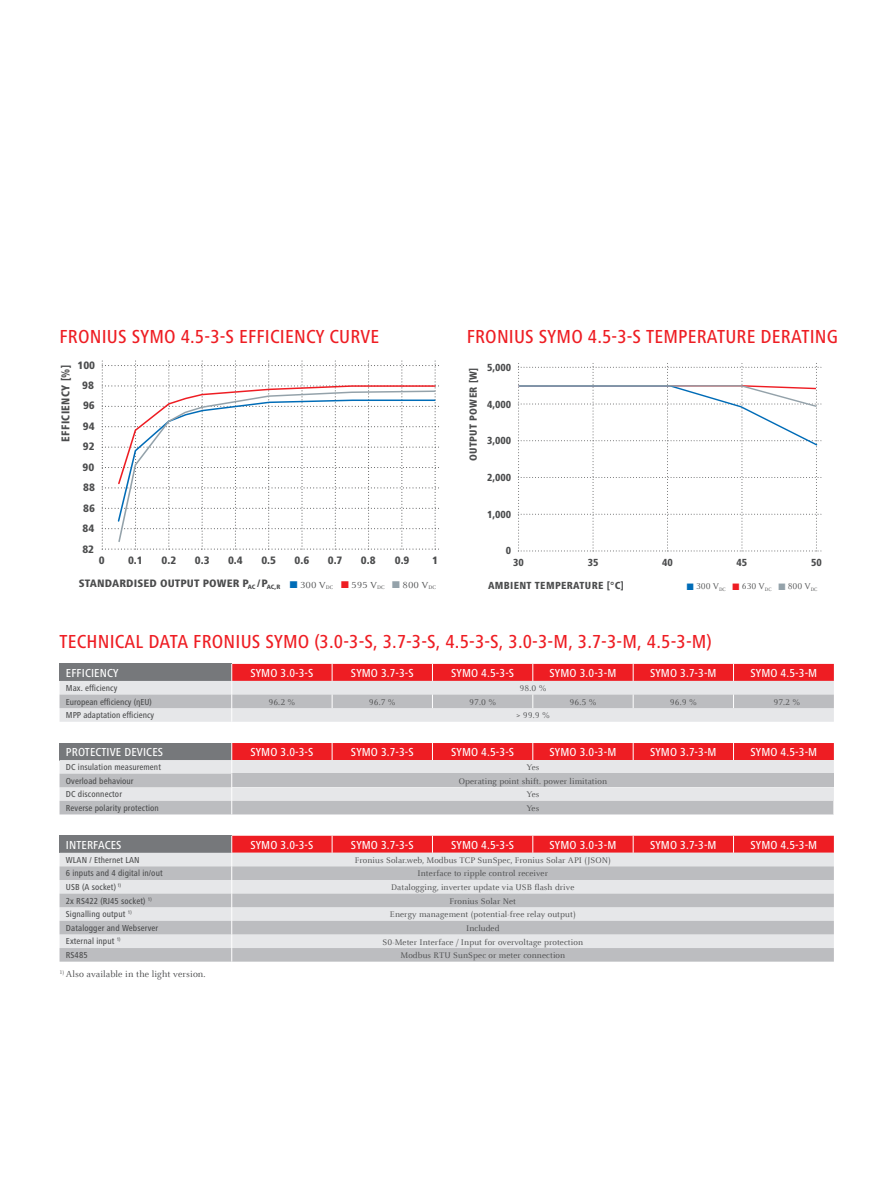
<style>
.page{position:relative;width:893px;height:1191px;background:#fff}
.page>*{position:absolute;margin:0;border:0;box-sizing:border-box;transform-origin:0 0}
.t1{font:500 condensed 19.5px "Frutiger Next LTW1 G";letter-spacing:.01em;color:#ee1d23}
.t2{font:500 condensed 12px "Frutiger Next LTW1 G";letter-spacing:.01em;color:#fff}
.t3{font:800 condensed 11.7px "Frutiger Next LTW1 G";letter-spacing:.03em;color:#4b4c4d;scale:.95 1}
.t4{font:800 condensed 11.1px "Frutiger Next LTW1 G";letter-spacing:.01em;color:#4b4c4d;scale:1.05 1}
.t5{font:800 condensed 10.65px "Frutiger Next LTW1 G";letter-spacing:.03em;color:#4b4c4d}
.t6{font:9.75px "Celeste Offc Pro";letter-spacing:.01em;color:#4b4c4d}
.t7{font:9.6px "Celeste Offc Pro";color:#4b4c4d;scale:1.05 1}
.t8{font:9.3px "Celeste Offc Pro";color:#4b4c4d}
.t9{font:9px "Celeste Offc Pro";letter-spacing:.01em;color:#4b4c4d}
.t10{font:500 condensed 9px "Frutiger Next LTW1 G";letter-spacing:.01em;color:#4b4c4d}
.s1{color:#006cb7}
.s2{color:#ee1d23}
.s3{color:#94a2aa}
</style>
<div class="page">
<svg style="left:102px;top:361px;width:337px;height:189px"></svg>
<svg style="left:117px;top:390px;width:319px;height:153px"></svg>
<svg style="left:517px;top:363px;width:305px;height:189px"></svg>
<svg style="left:60px;top:664px;width:774px;height:57px;background:#d6a7ab"></svg>
<svg style="left:60px;top:743px;width:774px;height:71px;background:#d1acaf"></svg>
<div style="left:60px;top:835px;width:172px;height:17px;background:#76787b"></div>
<svg style="left:60px;top:852px;width:171px;height:14px;background:#dfe0e2"></svg>
<svg style="left:60px;top:866px;width:171px;height:95px;background:#cecfd1"></svg>
<svg style="left:231px;top:835px;width:603px;height:126px;background:#d5bbbe"></svg>
<h1 class="t1" style="left:60px;top:325px;width:11px">fronius</h1>
<h1 class="t1" style="left:132px;top:325px;width:249px">SYMO 4.5-3-S EFFICIENCY CURVE</h1>
<h1 class="t1" style="left:467px;top:325px;width:11px">fronius</h1>
<h1 class="t1" style="left:539px;top:325px;width:300px">SYMO 4.5-3-S TEMPERATURE DERATING</h1>
<p class="t4" style="left:78px;top:358px;width:18px">100</p>
<p class="t3" style="left:59px;top:441px;width:82px;rotate:-90deg">EFFICIENCY [%]</p>
<p class="t4" style="left:82px;top:379px;width:13px">98</p>
<p class="t4" style="left:83px;top:399px;width:13px">96</p>
<p class="t4" style="left:83px;top:420px;width:13px">94</p>
<p class="t4" style="left:83px;top:440px;width:13px">92</p>
<p class="t4" style="left:83px;top:461px;width:13px">90</p>
<p class="t4" style="left:83px;top:481px;width:13px">88</p>
<p class="t4" style="left:83px;top:501px;width:13px">86</p>
<p class="t4" style="left:83px;top:522px;width:13px">84</p>
<p class="t4" style="left:82px;top:542px;width:13px">82</p>
<p class="t4" style="left:99px;top:554px;width:7px">0</p>
<p class="t4" style="left:128px;top:554px;width:16px">0.1</p>
<p class="t4" style="left:162px;top:554px;width:16px">0.2</p>
<p class="t4" style="left:195px;top:554px;width:16px">0.3</p>
<p class="t4" style="left:228px;top:554px;width:16px">0.4</p>
<p class="t4" style="left:261px;top:554px;width:16px">0.5</p>
<p class="t4" style="left:295px;top:554px;width:16px">0.6</p>
<p class="t4" style="left:328px;top:554px;width:16px">0.7</p>
<p class="t4" style="left:361px;top:554px;width:16px">0.8</p>
<p class="t4" style="left:395px;top:554px;width:16px">0.9</p>
<p class="t4" style="left:432px;top:554px;width:7px">1</p>
<p class="t7" style="left:290px;top:578px;width:141px"><span class="s1">■</span> 300 V<sub>DC</sub> <span class="s2">■</span> 595 V<sub>DC</sub> <span class="s3">■</span> 800 V<sub>DC</sub></p>
<p class="t4" style="left:79px;top:577px;width:193px">STANDARDISED OUTPUT POWER P<sub>AC</sub> /P<sub>AC,R</sub></p>
<p class="t5" style="left:467px;top:461px;width:95px;rotate:-90deg">OUTPUT POWER [W]</p>
<p class="t5" style="left:487px;top:361px;width:26px">5,000</p>
<p class="t5" style="left:487px;top:398px;width:26px">4,000</p>
<p class="t5" style="left:487px;top:435px;width:26px">3,000</p>
<p class="t5" style="left:487px;top:471px;width:26px">2,000</p>
<p class="t5" style="left:487px;top:508px;width:26px">1,000</p>
<p class="t5" style="left:506px;top:545px;width:7px">0</p>
<p class="t5" style="left:513px;top:556px;width:12px">30</p>
<p class="t5" style="left:588px;top:556px;width:12px">35</p>
<p class="t5" style="left:662px;top:556px;width:12px">40</p>
<p class="t5" style="left:737px;top:556px;width:12px">45</p>
<p class="t5" style="left:811px;top:556px;width:12px">50</p>
<p class="t8" style="left:687px;top:580px;width:132px"><span class="s1">■</span> 300 V<sub>DC</sub> <span class="s2">■</span> 630 V<sub>DC</sub> <span class="s3">■</span> 800 V<sub>DC</sub></p>
<p class="t5" style="left:488px;top:579px;width:138px">AMBIENT TEMPERATURE [°C]</p>
<h1 class="t1" style="left:60px;top:630px;width:144px">TECHNICAL DATA fronius</h1>
<h1 class="t1" style="left:265px;top:630px;width:448px">SYMO (3.0-3-S, 3.7-3-S, 4.5-3-S, 3.0-3-M, 3.7-3-M, 4.5-3-M)</h1>
<h2 class="t2" style="left:66px;top:666px;width:54px">EFFICIENCY</h2>
<h2 class="t2" style="left:250px;top:666px;width:64px">SYMO 3.0-3-S</h2>
<h2 class="t2" style="left:351px;top:666px;width:64px">SYMO 3.7-3-S</h2>
<h2 class="t2" style="left:451px;top:666px;width:64px">SYMO 4.5-3-S</h2>
<h2 class="t2" style="left:550px;top:666px;width:68px">SYMO 3.0-3-M</h2>
<h2 class="t2" style="left:650px;top:666px;width:68px">SYMO 3.7-3-M</h2>
<h2 class="t2" style="left:750px;top:666px;width:68px">SYMO 4.5-3-M</h2>
<p class="t10" style="left:66px;top:683px;width:53px">Max. efficiency</p>
<p class="t9" style="left:519px;top:682px;width:29px">98.0 %</p>
<p class="t10" style="left:66px;top:696px;width:87px">European efficiency (ηEU)</p>
<p class="t9" style="left:268px;top:696px;width:29px">96.2 %</p>
<p class="t9" style="left:369px;top:696px;width:29px">96.7 %</p>
<p class="t9" style="left:469px;top:696px;width:29px">97.0 %</p>
<p class="t9" style="left:569px;top:696px;width:29px">96.5 %</p>
<p class="t9" style="left:670px;top:696px;width:29px">96.9 %</p>
<p class="t9" style="left:773px;top:696px;width:29px">97.2 %</p>
<p class="t10" style="left:66px;top:710px;width:90px">MPP adaptation efficiency</p>
<p class="t9" style="left:516px;top:710px;width:35px">&gt; 99.9 %</p>
<h2 class="t2" style="left:66px;top:745px;width:99px">PROTECTIVE DEVICES</h2>
<h2 class="t2" style="left:250px;top:745px;width:64px">SYMO 3.0-3-S</h2>
<h2 class="t2" style="left:351px;top:745px;width:64px">SYMO 3.7-3-S</h2>
<h2 class="t2" style="left:451px;top:745px;width:64px">SYMO 4.5-3-S</h2>
<h2 class="t2" style="left:550px;top:745px;width:68px">SYMO 3.0-3-M</h2>
<h2 class="t2" style="left:650px;top:745px;width:68px">SYMO 3.7-3-M</h2>
<h2 class="t2" style="left:750px;top:745px;width:68px">SYMO 4.5-3-M</h2>
<p class="t10" style="left:66px;top:762px;width:97px">DC insulation measurement</p>
<p class="t9" style="left:527px;top:762px;width:14px">Yes</p>
<p class="t10" style="left:66px;top:775px;width:69px">Overload behaviour</p>
<p class="t9" style="left:459px;top:775px;width:150px">Operating point shift. power limitation</p>
<p class="t10" style="left:66px;top:789px;width:58px">DC disconnector</p>
<p class="t9" style="left:527px;top:789px;width:14px">Yes</p>
<p class="t10" style="left:66px;top:802px;width:95px">Reverse polarity protection</p>
<p class="t9" style="left:526px;top:802px;width:14px">Yes</p>
<h2 class="t2" style="left:66px;top:837px;width:57px">INTERFACES</h2>
<h2 class="t2" style="left:250px;top:837px;width:64px">SYMO 3.0-3-S</h2>
<h2 class="t2" style="left:351px;top:837px;width:64px">SYMO 3.7-3-S</h2>
<h2 class="t2" style="left:451px;top:837px;width:64px">SYMO 4.5-3-S</h2>
<h2 class="t2" style="left:550px;top:837px;width:68px">SYMO 3.0-3-M</h2>
<h2 class="t2" style="left:650px;top:837px;width:68px">SYMO 3.7-3-M</h2>
<h2 class="t2" style="left:750px;top:837px;width:68px">SYMO 4.5-3-M</h2>
<p class="t10" style="left:66px;top:854px;width:75px">WLAN / Ethernet LAN</p>
<p class="t9" style="left:355px;top:854px;width:258px">Fronius Solar.web, Modbus TCP SunSpec, Fronius Solar API (JSON)</p>
<p class="t10" style="left:66px;top:868px;width:98px">6 inputs and 4 digital in/out</p>
<p class="t9" style="left:418px;top:868px;width:132px">Interface to ripple control receiver</p>
<p class="t10" style="left:66px;top:882px;width:57px">USB (A socket) <sup>1)</sup></p>
<p class="t9" style="left:391px;top:881px;width:185px">Datalogging, inverter update via USB flash drive</p>
<p class="t10" style="left:66px;top:895px;width:87px">2x RS422 (RJ45 socket) <sup>1)</sup></p>
<p class="t9" style="left:450px;top:895px;width:68px">Fronius Solar Net</p>
<p class="t10" style="left:66px;top:909px;width:67px">Signalling output <sup>1)</sup></p>
<p class="t9" style="left:390px;top:909px;width:187px">Energy management (potential-free relay output)</p>
<p class="t10" style="left:66px;top:922px;width:94px">Datalogger and Webserver</p>
<p class="t9" style="left:466px;top:922px;width:35px">Included</p>
<p class="t10" style="left:66px;top:936px;width:56px">External input <sup>1)</sup></p>
<p class="t9" style="left:383px;top:936px;width:202px">S0-Meter Interface / Input for overvoltage protection</p>
<p class="t10" style="left:66px;top:950px;width:23px">RS485</p>
<p class="t9" style="left:400px;top:949px;width:166px">Modbus RTU SunSpec or meter connection</p>
<p class="t6" style="left:60px;top:967px;width:148px"><sup>1)</sup> Also available in the light version.</p>
</div>
